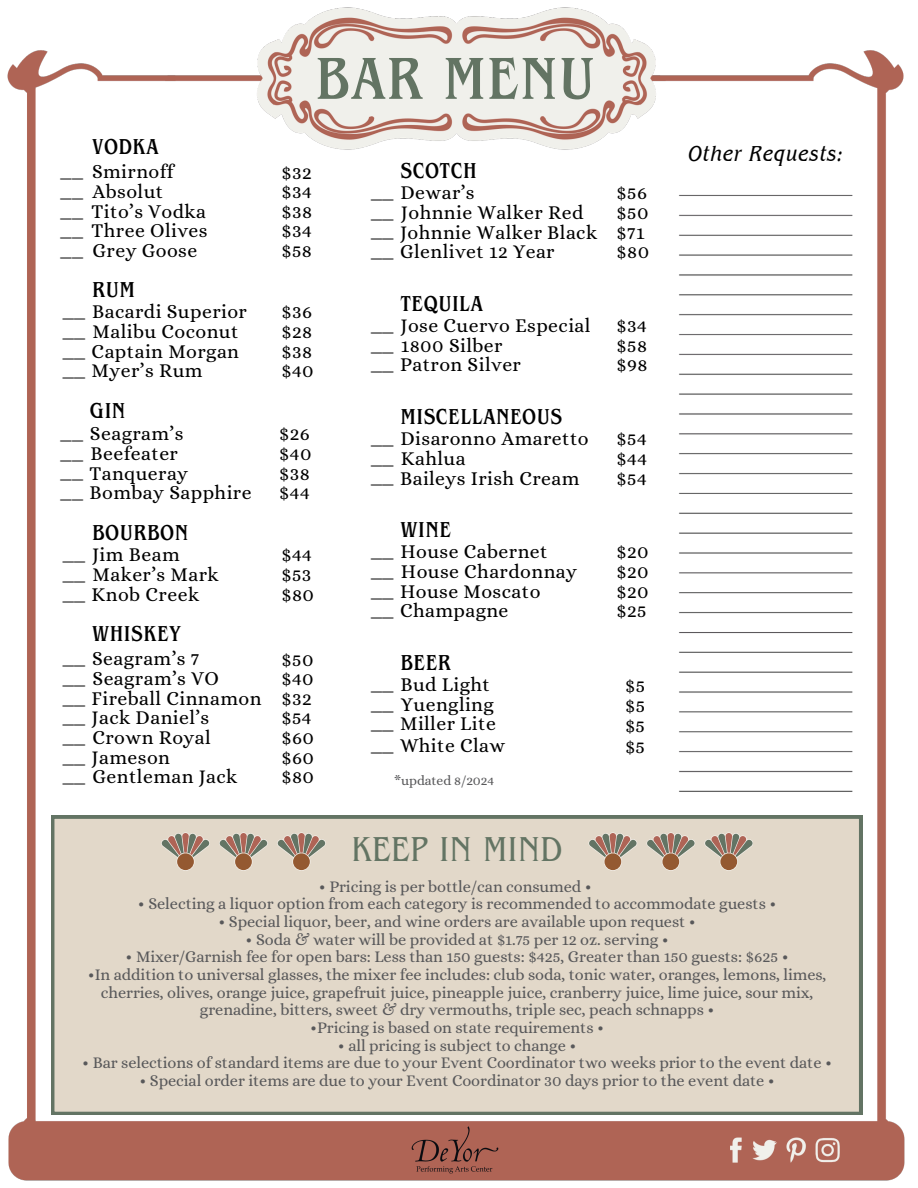
<style>
.page{position:relative;width:918px;height:1188px;background:#fff}
.page>*{position:absolute;margin:0;border:0;box-sizing:border-box;transform-origin:0 0}
.t1{font:500 condensed 62.1px "Benguiat Pro ITC";letter-spacing:.02em;color:#637463}
.t2{font:condensed 36.45px "Benguiat Pro ITC";letter-spacing:.02em;color:#637463}
.t3{font:500 condensed 22.8px "Benguiat Pro ITC";letter-spacing:.02em;color:#000}
.t4{font:italic condensed 22.8px "Benguiat Pro ITC";letter-spacing:.02em;color:#000}
.t5{font:19.65px/19.6px "Alice";letter-spacing:.02em;color:#000}
.t6{font:19.65px/19.6px "Arial MT Pro";color:#000}
.t7{font:16.35px/17.7px "Alice";letter-spacing:-.005em;color:#58585a;text-align:center}
.t8{font:13.65px "Alice";letter-spacing:-.005em;color:#58585a}
.s1{font-family:"Arial MT Pro"}
</style>
<div class="page">
<img style="left:7px;top:7px;width:898px;height:1174px">
<img style="left:411px;top:1127px;width:88px;height:46px">
<div style="left:51px;top:157px;width:38px;height:632px;background:#fff"></div>
<div style="left:324px;top:171px;width:38px;height:632px;background:#fff"></div>
<div style="left:51px;top:815px;width:811px;height:300px;background:#e2d8c9"></div>
<svg style="left:161px;top:832px;width:164px;height:39px"></svg>
<svg style="left:588px;top:832px;width:165px;height:39px"></svg>
<svg style="left:626px;top:719px;width:18px;height:15px"></svg>
<svg style="left:626px;top:740px;width:18px;height:15px"></svg>
<p class="t1" style="left:315px;top:56px;width:281px">BAR MENU</p>
<h5 class="t3" style="left:92px;top:138px;width:68px">VODKA</h5>
<p class="t5" style="left:92px;top:162px;width:83px">Smirnoff</p>
<p class="t5" style="left:93px;top:182px;width:72px">Absolut</p>
<p class="t5" style="left:61px;top:201px;width:147px"><span class="s1">__</span> Tito’s Vodka</p>
<p class="t5" style="left:61px;top:221px;width:149px"><span class="s1">__</span> Three Olives</p>
<p class="t5" style="left:93px;top:241px;width:106px">Grey Goose</p>
<h4 class="t6" style="left:61px;top:163px;width:24px">__ __</h4>
<p class="t6" style="left:61px;top:242px;width:24px">__</p>
<p class="t5" style="left:281px;top:163px;width:33px;text-align:justify">$32 $34 $38 $34 $58</p>
<p class="t3" style="left:92px;top:282px;width:44px">RUM</p>
<h3 class="t5" style="left:63px;top:302px;width:186px"><span class="s1">__</span> Bacardi Superior <span class="s1">__</span> Malibu Coconut <span class="s1">__</span> Captain Morgan <span class="s1">__</span> Myer’s Rum</h3>
<p class="t5" style="left:281px;top:302px;width:34px;text-align:justify">$36 $28 $38 $40</p>
<p class="t3" style="left:90px;top:402px;width:37px">GIN</p>
<h3 class="t5" style="left:61px;top:424px;width:192px"><span class="s1">__</span> Seagram’s<br><span class="s1">__</span> Beefeater<br><span class="s1">__</span> Tanqueray<br><span class="s1">__</span> Bombay Sapphire</h3>
<p class="t5" style="left:279px;top:424px;width:34px;text-align:justify">$26 $40 $38 $44</p>
<p class="t3" style="left:92px;top:524px;width:98px">BOURBON</p>
<h3 class="t5" style="left:63px;top:545px;width:157px"><span class="s1">__</span> Jim Beam<br><span class="s1">__</span> Maker’s Mark <span class="s1">__</span> Knob Creek</h3>
<p class="t5" style="left:281px;top:545px;width:34px">$44 $53 $80</p>
<p class="t3" style="left:92px;top:625px;width:91px">WHISKEY</p>
<h3 class="t5" style="left:63px;top:649px;width:138px"><span class="s1">__</span> Seagram’s 7</h3>
<h5 class="t5" style="left:63px;top:669px;width:200px"><span class="s1">__</span> Seagram’s VO<br><span class="s1">__</span> Fireball Cinnamon <span class="s1">__</span> Jack Daniel’s<br><span class="s1">__</span> Crown Royal</h5>
<p class="t5" style="left:281px;top:650px;width:34px;text-align:justify">$50 $40 $32 $54 $60</p>
<p class="t5" style="left:63px;top:747px;width:176px"><span class="s1">__</span> Jameson<br><span class="s1">__</span> Gentleman Jack</p>
<p class="t5" style="left:281px;top:747px;width:34px">$60 $80</p>
<h3 class="t3" style="left:401px;top:163px;width:78px">SCOTCH</h3>
<h5 class="t5" style="left:371px;top:183px;width:228px"><span class="s1">__</span> Dewar’s<br><span class="s1">__</span> Johnnie Walker Red <span class="s1">__</span> Johnnie Walker Black <span class="s1">__</span> Glenlivet 12 Year</h5>
<p class="t5" style="left:616px;top:183px;width:34px">$56 $50 $71 $80</p>
<p class="t3" style="left:401px;top:295px;width:84px">TEQUILA</p>
<h3 class="t5" style="left:371px;top:316px;width:221px"><span class="s1">__</span> Jose Cuervo Especial <span class="s1">__</span> 1800 Silber<br><span class="s1">__</span> Patron Silver</h3>
<p class="t5" style="left:616px;top:316px;width:33px;text-align:justify">$34 $58 $98</p>
<p class="t3" style="left:401px;top:409px;width:163px">MISCELLANEOUS</p>
<h3 class="t5" style="left:371px;top:429px;width:219px"><span class="s1">__</span> Disaronno Amaretto <span class="s1">__</span> Kahlua<br><span class="s1">__</span> Baileys Irish Cream</h3>
<p class="t5" style="left:616px;top:429px;width:32px;text-align:justify">$54 $44 $54</p>
<p class="t3" style="left:401px;top:522px;width:52px">WINE</p>
<h3 class="t5" style="left:371px;top:542px;width:207px"><span class="s1">__</span> House Cabernet<br><span class="s1">__</span> House Chardonnay <span class="s1">__</span> House Moscato<br><span class="s1">__</span> Champagne</h3>
<p class="t5" style="left:616px;top:542px;width:34px;text-align:justify">$20 $20 $20 $25</p>
<h5 class="t3" style="left:401px;top:655px;width:52px">BEER</h5>
<p class="t5" style="left:371px;top:675px;width:126px"><span class="s1">__</span> Bud Light <span class="s1">__</span> Yuengling <span class="s1">__</span> Miller Lite</p>
<p class="t5" style="left:625px;top:676px;width:22px">$5 $5</p>
<p class="t5" style="left:371px;top:736px;width:136px"><span class="s1">__</span> White Claw</p>
<p class="t8" style="left:394px;top:772px;width:102px">*updated 8/2024</p>
<h1 class="t2" style="left:352px;top:836px;width:213px">KEEP IN MIND</h1>
<h3 class="t4" style="left:688px;top:145px;width:156px">Other Requests:</h3>
<p class="t7" style="left:319px;top:877px;width:274px">• Pricing is per bottle/can consumed •</p>
<p class="t7" style="left:138px;top:895px;width:640px">• Selecting a liquor option from each category is recommended to accommodate guests •</p>
<p class="t7" style="left:218px;top:913px;width:479px">• Special liquor, beer, and wine orders are available upon request •</p>
<p class="t7" style="left:246px;top:930px;width:425px">• Soda &amp; water will be provided at $1.75 per 12 oz. serving •</p>
<p class="t7" style="left:126px;top:948px;width:665px">• Mixer/Garnish fee for open bars: Less than 150 guests: $425, Greater than 150 guests: $625 •</p>
<p class="t7" style="left:88px;top:966px;width:740px">•In addition to universal glasses, the mixer fee includes: club soda, tonic water, oranges, lemons, limes, cherries, olives, orange juice, grapefruit juice, pineapple juice, cranberry juice, lime juice, sour mix, grenadine, bitters, sweet &amp; dry vermouths, triple sec, peach schnapps •</p>
<p class="t7" style="left:310px;top:1019px;width:295px">•Pricing is based on state requirements •</p>
<p class="t7" style="left:338px;top:1036px;width:240px">• all pricing is subject to change •</p>
<p class="t7" style="left:82px;top:1054px;width:751px">• Bar selections of standard items are due to your Event Coordinator two weeks prior to the event date •</p>
<p class="t7" style="left:139px;top:1072px;width:637px">• Special order items are due to your Event Coordinator 30 days prior to the event date •</p>
</div>
